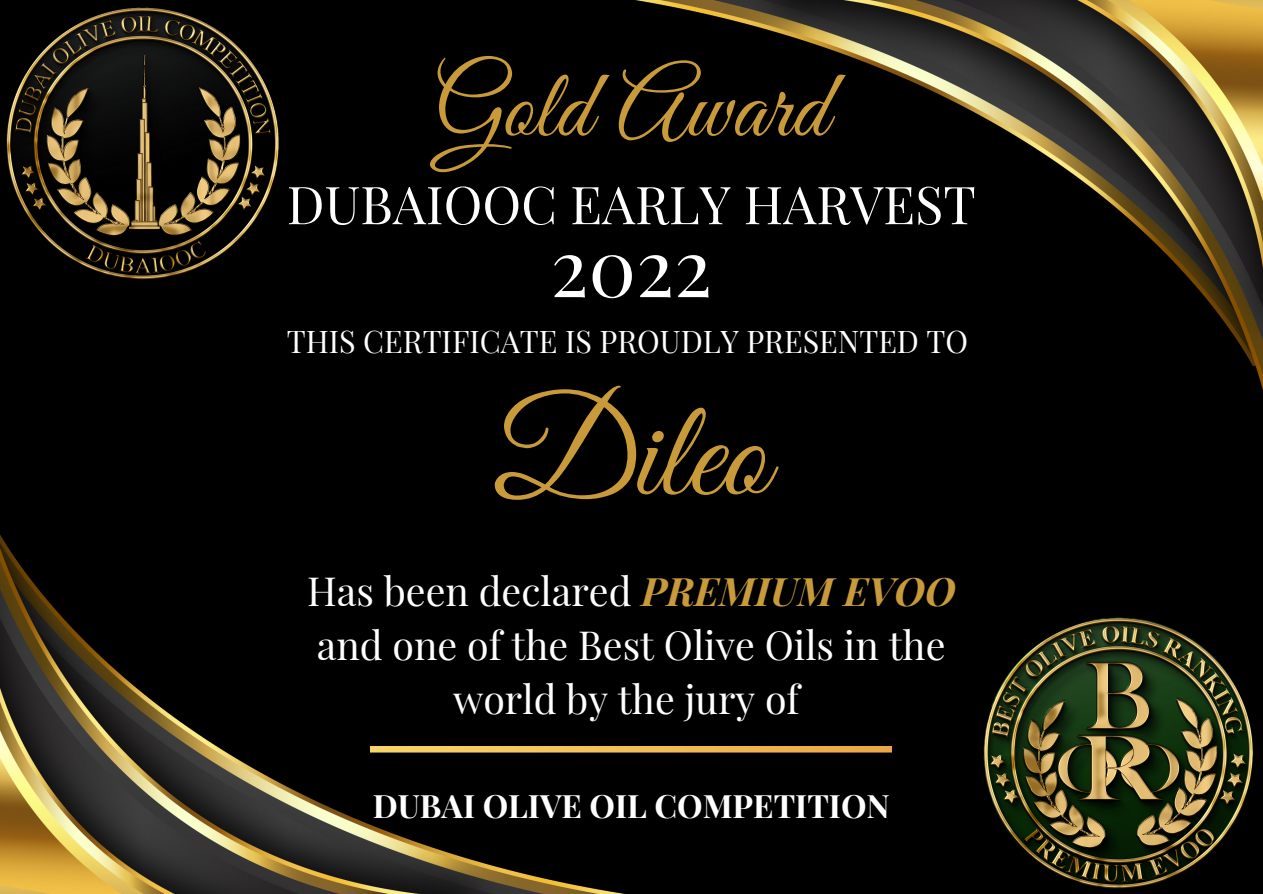
<style>
.page{position:relative;width:1263px;height:894px;background:#fff}
.page>*{position:absolute;margin:0;border:0;box-sizing:border-box;transform-origin:0 0}
.t1{font:138.3px "Great Vibes";color:#c89a3a}
.t2{font:97.5px "Great Vibes";color:#c89a3a}
.t3{font:79.35px "Playfair Display";color:#fff}
.t4{font:52.35px "Playfair Display";color:#fff}
.t5{font:39.3px/54px "Playfair Display";color:#fff;text-align:center}
.t6{font:700 32.25px "Playfair Display";color:#fff}
.t7{font:30.6px "Playfair Display";color:#fff}
.s1{font-weight:700;font-style:italic;color:#c89a3a}
</style>
<div class="page">
<div style="left:0;top:0;width:1263px;height:893px;background:#000"></div>
<img style="left:0;top:535px;width:808px;height:358px">
<img style="left:635px;top:0;width:628px;height:390px">
<img style="left:371px;top:745px;width:520px;height:7px">
<img style="left:6px;top:7px;width:273px;height:273px">
<img style="left:983px;top:617px;width:270px;height:270px">
<h2 class="t2" style="left:434px;top:53px;width:395px">Gold Award</h2>
<h3 class="t4" style="left:287px;top:167px;width:691px">DUBAIOOC EARLY HARVEST</h3>
<h3 class="t3" style="left:550px;top:211px;width:163px">2022</h3>
<p class="t7" style="left:287px;top:319px;width:683px">THIS CERTIFICATE IS PROUDLY PRESENTED TO</p>
<h1 class="t1" style="left:494px;top:376px;width:275px">Dileo</h1>
<p class="t5" style="left:307px;top:562px;width:650px">Has been declared <span class="s1">PREMIUM EVOO </span>and one of the Best Olive Oils in the world by the jury of</p>
<p class="t6" style="left:373px;top:782px;width:519px">DUBAI OLIVE OIL COMPETITION</p>
</div>
